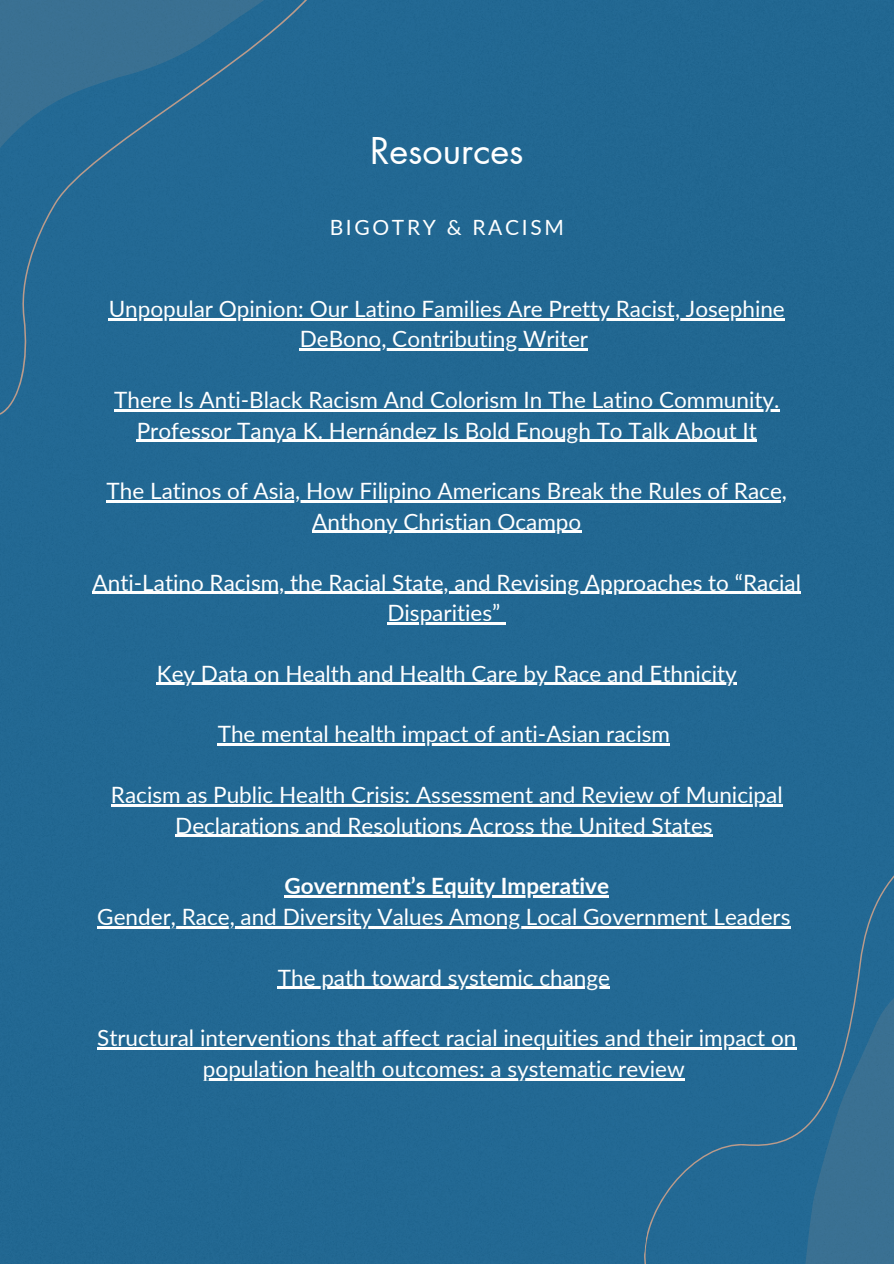
<style>
.page{position:relative;width:894px;height:1264px;background:#fff}
.page>*{position:absolute;margin:0;border:0;box-sizing:border-box;transform-origin:0 0}
.t1{font:36px "Futura LT Pro";color:#fff}
.t2{font:22.5px/30.3px "Lato";color:#fff;text-align:center}
.t3{font:700 22.5px "Lato";color:#fff}
.t4{font:21px "Lato";letter-spacing:.125em;color:#fff}
</style>
<div class="page">
<div style="left:0;top:0;width:893px;height:1263px;background:#226892"></div>
<div style="left:0;top:0;width:376px;height:437px;background:#226893"></div>
<div style="left:630px;top:796px;width:263px;height:467px;background:#236994"></div>
<svg style="left:0;top:0;width:354px;height:406px;background:#266993"></svg>
<svg style="left:781px;top:944px;width:112px;height:319px;background:#2e6c92"></svg>
<hr style="left:109px;top:318px;width:675px;height:2px;background:#fff">
<hr style="left:299px;top:348px;width:289px;height:3px;background:#fff">
<hr style="left:114px;top:409px;width:665px;height:2px;background:#fff">
<hr style="left:137px;top:439px;width:619px;height:3px;background:#fff">
<hr style="left:107px;top:500px;width:679px;height:2px;background:#fff">
<hr style="left:312px;top:531px;width:269px;height:2px;background:#fff">
<hr style="left:93px;top:591px;width:707px;height:3px;background:#fff">
<hr style="left:387px;top:622px;width:113px;height:2px;background:#fff">
<svg style="left:500px;top:622px;width:6px;height:2px"></svg>
<hr style="left:157px;top:682px;width:579px;height:3px;background:#fff">
<hr style="left:218px;top:743px;width:452px;height:2px;background:#fff">
<hr style="left:111px;top:804px;width:671px;height:2px;background:#fff">
<hr style="left:175px;top:834px;width:537px;height:3px;background:#fff">
<hr style="left:284px;top:895px;width:325px;height:2px;background:#fff">
<hr style="left:97px;top:925px;width:693px;height:3px;background:#fff">
<hr style="left:278px;top:986px;width:332px;height:2px;background:#fff">
<hr style="left:97px;top:1047px;width:699px;height:2px;background:#fff">
<hr style="left:203px;top:1077px;width:481px;height:3px;background:#fff">
<p class="t1" style="left:370px;top:134px;width:155px">Resources</p>
<p class="t4" style="left:329px;top:214px;width:236px">BIGOTRY &amp; RACISM</p>
<h1 class="t2" style="left:109px;top:293px;width:677px">Unpopular Opinion: Our Latino Families Are Pretty Racist, Josephine</h1>
<h2 class="t2" style="left:299px;top:323px;width:290px">DeBono, Contributing Writer</h2>
<p class="t2" style="left:114px;top:384px;width:666px">There Is Anti-Black Racism And Colorism In The Latino Community.</p>
<p class="t2" style="left:137px;top:414px;width:621px">Professor Tanya K. Hernández Is Bold Enough To Talk About It</p>
<p class="t2" style="left:107px;top:475px;width:681px">The Latinos of Asia, How Filipino Americans Break the Rules of Race,</p>
<p class="t2" style="left:312px;top:506px;width:270px">Anthony Christian Ocampo</p>
<p class="t2" style="left:93px;top:566px;width:709px">Anti-Latino Racism, the Racial State, and Revising Approaches to “Racial</p>
<p class="t2" style="left:387px;top:597px;width:114px">Disparities”</p>
<p class="t2" style="left:157px;top:657px;width:581px">Key Data on Health and Health Care by Race and Ethnicity</p>
<p class="t2" style="left:218px;top:718px;width:453px">The mental health impact of anti-Asian racism</p>
<p class="t2" style="left:111px;top:779px;width:673px">Racism as Public Health Crisis: Assessment and Review of Municipal<br>Declarations and Resolutions Across the United States</p>
<p class="t3" style="left:284px;top:872px;width:326px">Government’s Equity Imperative</p>
<p class="t2" style="left:97px;top:900px;width:694px">Gender, Race, and Diversity Values Among Local Government Leaders</p>
<p class="t2" style="left:278px;top:961px;width:333px">The path toward systemic change</p>
<p class="t2" style="left:97px;top:1022px;width:700px">Structural interventions that affect racial inequities and their impact on population health outcomes: a systematic review</p>
</div>
